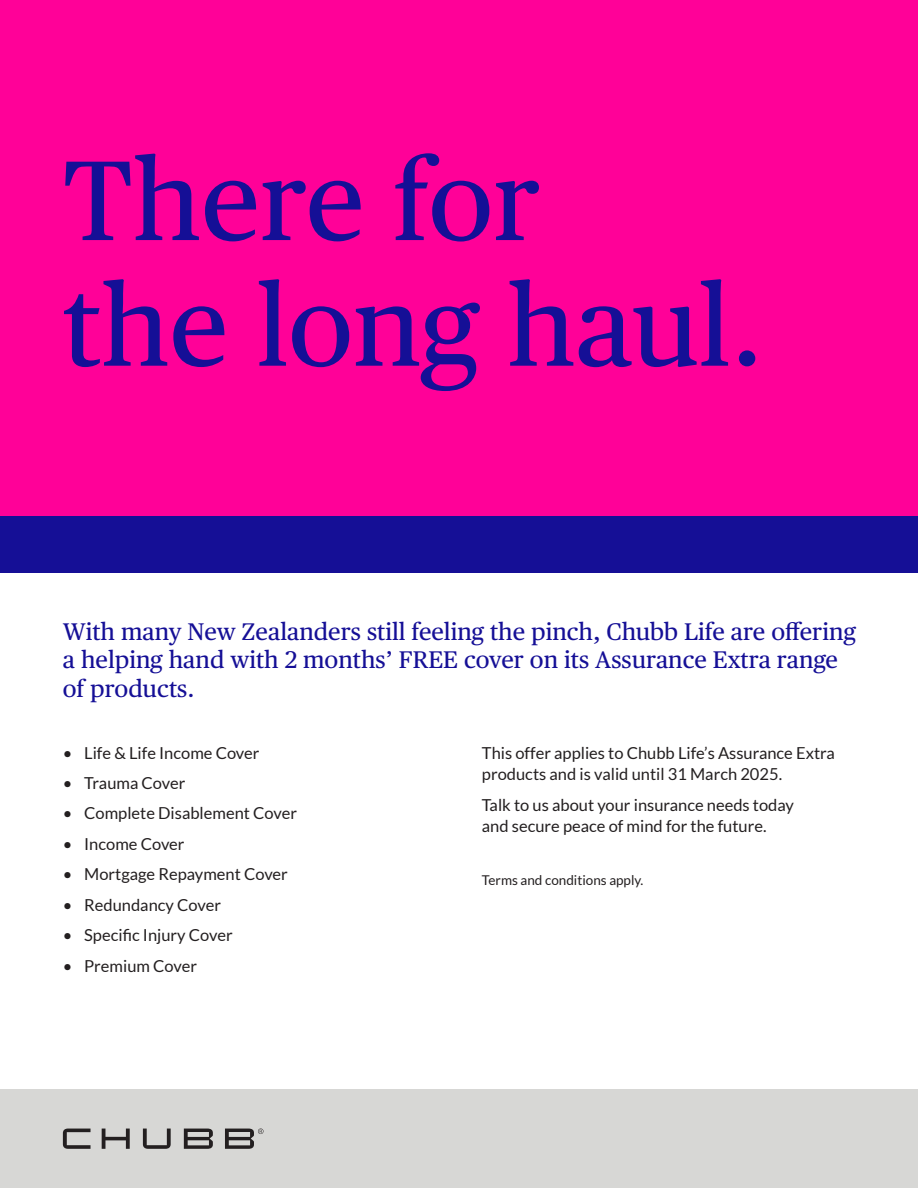
<style>
.page{position:relative;width:918px;height:1188px;background:#fff}
.page>*{position:absolute;margin:0;border:0;box-sizing:border-box;transform-origin:0 0}
.t1{font:113.1px/125.7px "Chubb Publico Text";color:#150f96}
.t2{font:24px/28.8px "Chubb Publico Text";color:#150f96}
.t3{font:16.5px/21px "Lato";color:#231f20}
.t4{font:13.5px "Lato";color:#231f20}
</style>
<div class="page">
<div style="left:0;top:0;width:918px;height:558px;background:#ff0198"></div>
<div style="left:0;top:1089px;width:918px;height:99px;background:#d7d7d5"></div>
<svg style="left:63px;top:1129px;width:200px;height:20px"></svg>
<div style="left:0;top:516px;width:918px;height:56px;background:#150f96"></div>
<p class="t1" style="left:63px;top:131px;width:703px">There for<br>the long haul.</p>
<p class="t2" style="left:63px;top:615px;width:794px">With many New Zealanders still feeling the pinch, Chubb Life are offering a helping hand with 2 months’ FREE cover on its Assurance Extra range of products.</p>
<p class="t3" style="left:63px;top:742px;width:198px">• Life &amp; Life Income Cover</p>
<p class="t3" style="left:63px;top:772px;width:124px">• Trauma Cover</p>
<p class="t3" style="left:63px;top:803px;width:236px">• Complete Disablement Cover</p>
<p class="t3" style="left:63px;top:833px;width:123px">• Income Cover</p>
<p class="t3" style="left:63px;top:864px;width:226px">• Mortgage Repayment Cover</p>
<p class="t3" style="left:63px;top:894px;width:159px">• Redundancy Cover</p>
<p class="t3" style="left:63px;top:925px;width:171px">• Specific Injury Cover</p>
<p class="t3" style="left:63px;top:955px;width:136px">• Premium Cover</p>
<p class="t3" style="left:482px;top:742px;width:354px">This offer applies to Chubb Life’s Assurance Extra products and is valid until 31 March 2025.</p>
<p class="t3" style="left:482px;top:794px;width:314px">Talk to us about your insurance needs today and secure peace of mind for the future.</p>
<p class="t4" style="left:482px;top:872px;width:163px">Terms and conditions apply.</p>
</div>
